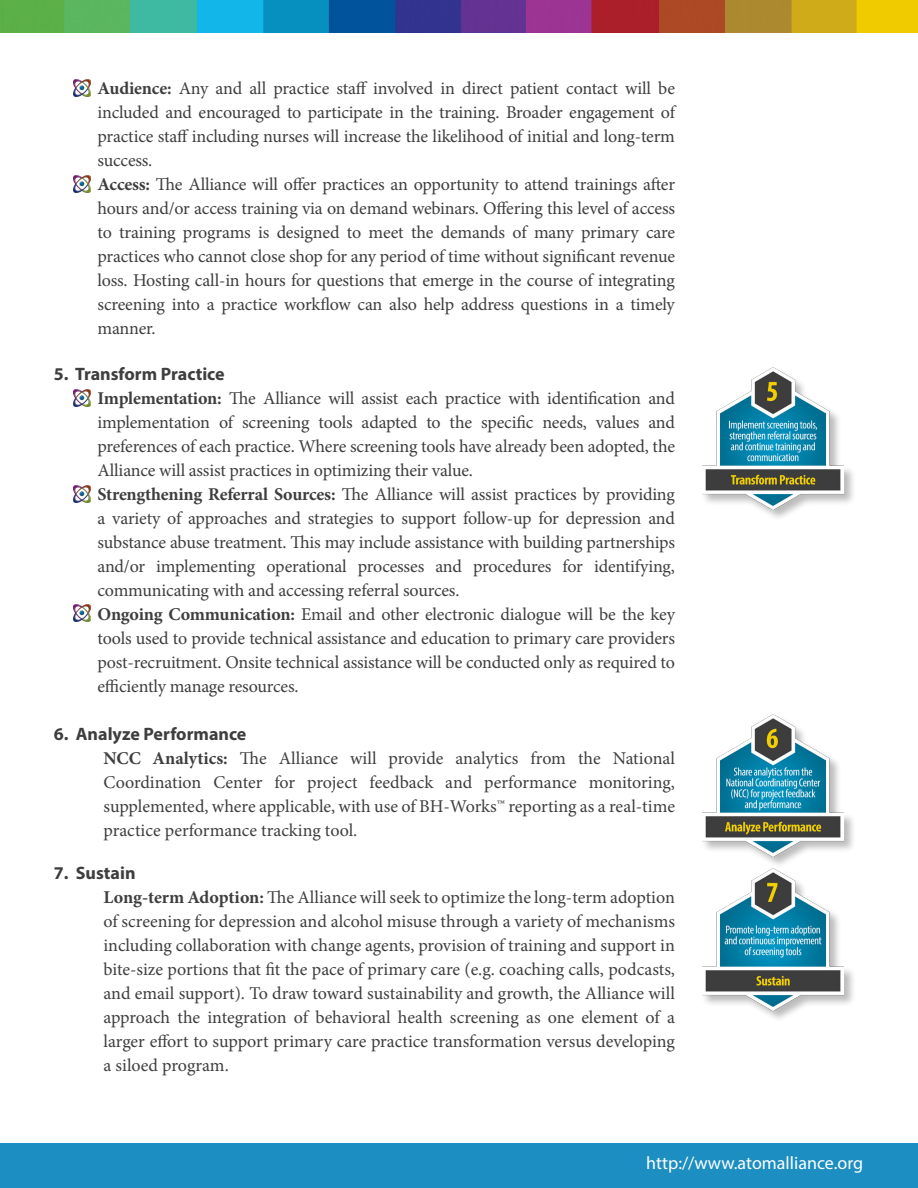
<style>
.page{position:relative;width:918px;height:1188px;background:#fff}
.page>*{position:absolute;margin:0;border:0;box-sizing:border-box;transform-origin:0 0}
.t1{font:18px/24px "Minion Pro";letter-spacing:-.01em;color:#3e3e3f;text-align:justify}
.t2{font:700 18px "Myriad Pro";color:#3e3e3f}
.t3{font:18px "Myriad Pro";color:#fff}
.s1{font-weight:700}
</style>
<div class="page">
<img style="left:0;top:0;width:918px;height:32px">
<img style="left:73px;top:79px;width:17px;height:17px">
<img style="left:74px;top:176px;width:16px;height:17px">
<img style="left:73px;top:605px;width:17px;height:17px">
<img style="left:74px;top:389px;width:16px;height:17px">
<img style="left:73px;top:485px;width:17px;height:17px">
<div style="left:0;top:1144px;width:918px;height:44px;background:#1c8ec1"></div>
<div style="left:702px;top:368px;width:155px;height:154px;background:#231f20;opacity:.3"></div>
<img style="left:702px;top:368px;width:142px;height:141px">
<div style="left:702px;top:715px;width:155px;height:154px;background:#231f20;opacity:.3"></div>
<img style="left:702px;top:715px;width:142px;height:141px">
<div style="left:702px;top:869px;width:155px;height:154px;background:#231f20;opacity:.3"></div>
<img style="left:702px;top:868px;width:142px;height:142px">
<p class="t1" style="left:97px;top:76px;width:579px"><span class="s1">Audience:</span> Any and all practice staff involved in direct patient contact will be included and encouraged to participate in the training. Broader engagement of practice staff including nurses will increase the likelihood of initial and long-term success.</p>
<p class="t1" style="left:97px;top:172px;width:579px"><span class="s1">Access:</span> The Alliance will offer practices an opportunity to attend trainings after hours and/or access training via on demand webinars. Offering this level of access to training programs is designed to meet the demands of many primary care practices who cannot close shop for any period of time without significant revenue loss. Hosting call-in hours for questions that emerge in the course of integrating screening into a practice workflow can also help address questions in a timely manner.</p>
<p class="t2" style="left:54px;top:362px;width:172px">5. Transform Practice</p>
<p class="t1" style="left:97px;top:386px;width:579px"><span class="s1">Implementation:</span> The Alliance will assist each practice with identification and implementation of screening tools adapted to the specific needs, values and preferences of each practice. Where screening tools have already been adopted, the Alliance will assist practices in optimizing their value.</p>
<p class="t1" style="left:97px;top:482px;width:579px"><span class="s1">Strengthening Referral Sources:</span> The Alliance will assist practices by providing a variety of approaches and strategies to support follow-up for depression and substance abuse treatment. This may include assistance with building partnerships and/or implementing operational processes and procedures for identifying, communicating with and accessing referral sources.</p>
<p class="t1" style="left:97px;top:602px;width:579px"><span class="s1">Ongoing Communication:</span> Email and other electronic dialogue will be the key tools used to provide technical assistance and education to primary care providers post-recruitment. Onsite technical assistance will be conducted only as required to efficiently manage resources.</p>
<p class="t2" style="left:54px;top:722px;width:194px">6. Analyze Performance</p>
<p class="t1" style="left:103px;top:746px;width:573px"><span class="s1">NCC Analytics:</span> The Alliance will provide analytics from the National Coordination Center for project feedback and performance monitoring, supplemented, where applicable, with use of BH-Works™ reporting as a real-time practice performance tracking tool.</p>
<p class="t2" style="left:54px;top:861px;width:83px">7. Sustain</p>
<p class="t1" style="left:103px;top:885px;width:573px"><span class="s1">Long-term Adoption:</span> The Alliance will seek to optimize the long-term adoption of screening for depression and alcohol misuse through a variety of mechanisms including collaboration with change agents, provision of training and support in bite-size portions that fit the pace of primary care (e.g. coaching calls, podcasts, and email support). To draw toward sustainability and growth, the Alliance will approach the integration of behavioral health screening as one element of a larger effort to support primary care practice transformation versus developing a siloed program.</p>
<p class="t3" style="left:646px;top:1152px;width:218px">http://www.atomalliance.org</p>
</div>
